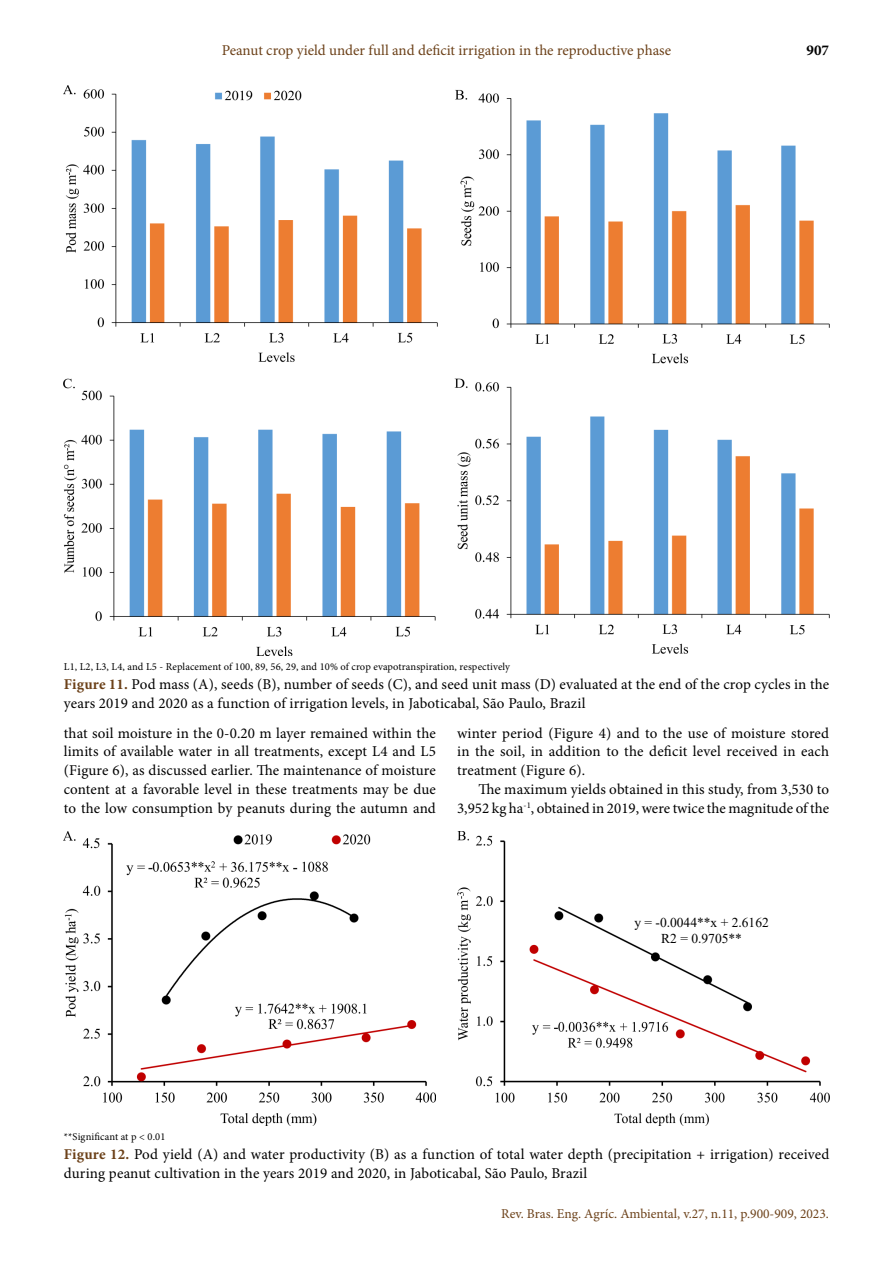
<style>
.page{position:relative;width:893px;height:1263px;background:#fff}
.page>*{position:absolute;margin:0;border:0;box-sizing:border-box;transform-origin:0 0}
.t1{font:15px/18.8px "Minion Pro";letter-spacing:.01em;color:#000}
.t2{font:15px "Minion Pro";color:#6c4119}
.t3{font:700 15px "Minion Pro";color:#000}
.t4{font:13.5px "Minion Pro";color:#6c4119}
.t5{font:13.5px/16.2px "Times New Roman";color:#000;text-align:center}
.t6{font:10.5px "Minion Pro";letter-spacing:.01em;color:#000}
.s1{font-weight:700;color:#6c4119}
</style>
<div class="page">
<img style="left:64px;top:832px;width:372px;height:293px">
<img style="left:64px;top:85px;width:765px;height:571px">
<img style="left:457px;top:832px;width:372px;height:293px">
<p class="t2" style="left:222px;top:40px;width:451px">Peanut crop yield under full and deficit irrigation in the reproductive phase</p>
<p class="t3" style="left:806px;top:40px;width:24px">907</p>
<p class="t6" style="left:64px;top:660px;width:448px">L1, L2, L3, L4, and L5 - Replacement of 100, 89, 56, 29, and 10% of crop evapotranspiration, respectively</p>
<p class="t1" style="left:64px;top:675px;width:767px"><span class="s1">Figure 11.</span> Pod mass (A), seeds (B), number of seeds (C), and seed unit mass (D) evaluated at the end of the crop cycles in the years 2019 and 2020 as a function of irrigation levels, in Jaboticabal, São Paulo, Brazil</p>
<p class="t1" style="left:64px;top:723px;width:374px;text-align:justify">that soil moisture in the 0-0.20 m layer remained within the limits of available water in all treatments, except L4 and L5 (Figure 6), as discussed earlier. The maintenance of moisture content at a favorable level in these treatments may be due to the low consumption by peanuts during the autumn and</p>
<p class="t1" style="left:457px;top:723px;width:374px;text-align:justify">winter period (Figure 4) and to the use of moisture stored in the soil, in addition to the deficit level received in each treatment (Figure 6).</p>
<p class="t1" style="left:457px;top:780px;width:374px;text-align:right">The maximum yields obtained in this study, from 3,530 to<br>3,952 kg ha<sup>-1</sup>, obtained in 2019, were twice the magnitude of the</p>
<p class="t5" style="left:634px;top:914px;width:136px">y = -0.0044**x + 2.6162<br>R2 = 0.9705**</p>
<p class="t6" style="left:64px;top:1130px;width:103px">**Significant at p &lt; 0.01</p>
<p class="t1" style="left:64px;top:1145px;width:767px"><span class="s1">Figure 12.</span> Pod yield (A) and water productivity (B) as a function of total water depth (precipitation + irrigation) received during peanut cultivation in the years 2019 and 2020, in Jaboticabal, São Paulo, Brazil</p>
<p class="t4" style="left:501px;top:1204px;width:329px">Rev. Bras. Eng. Agríc. Ambiental, v.27, n.11, p.900-909, 2023.</p>
</div>
